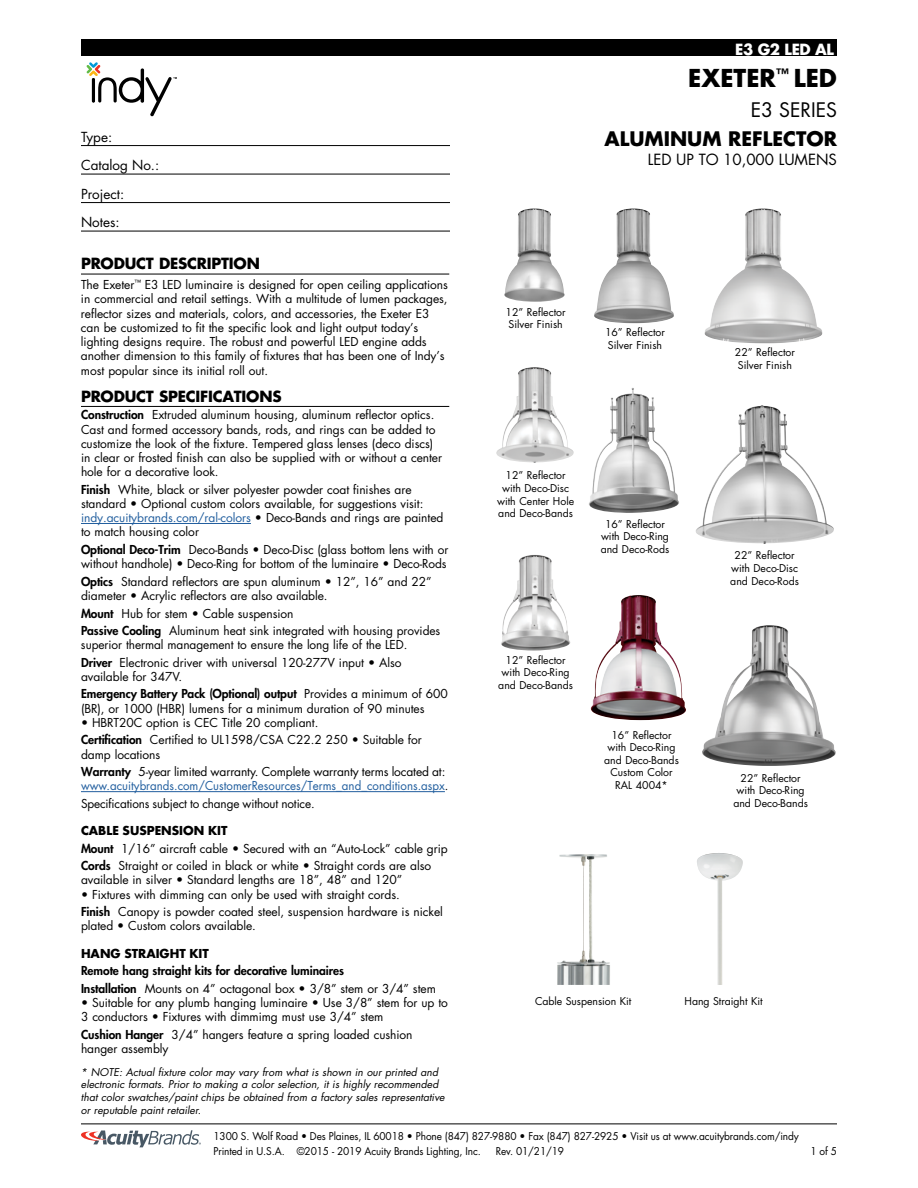
<style>
.page{position:relative;width:918px;height:1188px;background:#fff}
.page>*{position:absolute;margin:0;border:0;box-sizing:border-box;transform-origin:0 0}
.t1{font:700 24px "Futura Std";color:#000}
.t2{font:700 19.5px "Futura Std";color:#000}
.t3{font:19.5px "Futura Std";color:#000}
.t4{font:700 15px "Futura Std";letter-spacing:-.015em;color:#000}
.t5{font:15px "Futura Std";color:#000}
.t6{font:700 15px "Futura Std";letter-spacing:-.025em;color:#fff}
.t7{font:13.5px/28.5px "Futura Std";color:#000}
.t8{font:12px/14.2px "Futura Std";letter-spacing:-.005em;color:#000}
.t9{font:12px/17.5px "Futura Std";color:#215e9e;scale:.96 1}
.t10{font:800 12px/17.5px "Futura Std";letter-spacing:-.005em;color:#000}
.t11{font:700 12px "Futura Std";color:#000}
.t12{font:10.5px/12.6px "Futura Std";color:#000;text-align:center}
.t13{font:italic 10.5px/12.6px "Futura Std";color:#000}
.t14{font:10.5px/14.1px "Futura Std";color:#000;scale:.96 1}
.s1{font-weight:800}
.s2{color:#215e9e}
.s3{color:#000}
.s4{font-weight:700}
.s5{font-weight:400}
</style>
<div class="page">
<svg style="left:81px;top:1130px;width:120px;height:17px"></svg>
<hr style="left:81px;top:1124px;width:756px;height:1px;background:#000">
<div style="left:81px;top:39px;width:756px;height:17px;background:#000"></div>
<svg style="left:86px;top:62px;width:91px;height:54px"></svg>
<hr style="left:81px;top:145px;width:369px;height:1px;background:#000">
<hr style="left:81px;top:174px;width:369px;height:1px;background:#000">
<hr style="left:81px;top:202px;width:369px;height:1px;background:#000">
<hr style="left:81px;top:231px;width:369px;height:1px;background:#000">
<hr style="left:81px;top:274px;width:368px;height:1px;background:#000">
<hr style="left:81px;top:406px;width:368px;height:1px;background:#000">
<hr style="left:81px;top:523px;width:170px;height:1px;background:#215e9e">
<hr style="left:81px;top:791px;width:364px;height:1px;background:#215e9e">
<img style="left:557px;top:854px;width:53px;height:131px">
<img style="left:697px;top:853px;width:46px;height:132px">
<img style="left:696px;top:405px;width:138px;height:139px">
<img style="left:589px;top:388px;width:90px;height:125px">
<img style="left:496px;top:367px;width:78px;height:96px">
<img style="left:501px;top:555px;width:69px;height:96px">
<img style="left:702px;top:625px;width:134px;height:141px">
<img style="left:504px;top:208px;width:61px;height:94px">
<img style="left:705px;top:208px;width:118px;height:135px">
<img style="left:594px;top:208px;width:80px;height:116px">
<img style="left:591px;top:595px;width:95px;height:125px">
<p class="t7" style="left:81px;top:123px;width:80px">Type:<br>Catalog No.:<br>Project:<br>Notes:</p>
<p class="t4" style="left:81px;top:254px;width:180px">PRODUCT DESCRIPTION</p>
<p class="t8" style="left:81px;top:278px;width:368px">The Exeter<sup>™</sup> E3 LED luminaire is designed for open ceiling applications in commercial and retail settings. With a multitude of lumen packages, reflector sizes and materials, colors, and accessories, the Exeter E3 can be customized to fit the specific look and light output today’s lighting designs require. The robust and powerful LED engine adds another dimension to this family of fixtures that has been one of Indy’s most popular since its initial roll out.</p>
<p class="t4" style="left:81px;top:386px;width:202px">PRODUCT SPECIFICATIONS</p>
<p class="t8" style="left:81px;top:408px;width:363px"><span class="s1">Construction</span> Extruded aluminum housing, aluminum reflector optics.<br>Cast and formed accessory bands, rods, and rings can be added to customize the look of the fixture. Tempered glass lenses (deco discs) in clear or frosted finish can also be supplied with or without a center hole for a decorative look.</p>
<p class="t8" style="left:81px;top:482px;width:364px"><span class="s1">Finish</span> White, black or silver polyester powder coat finishes are standard • Optional custom colors available, for suggestions visit: <span class="s2">indy.acuitybrands.com/ral-colors</span> • Deco-Bands and rings are painted to match housing color</p>
<p class="t8" style="left:81px;top:543px;width:369px"><span class="s1">Optional Deco-Trim</span> Deco-Bands • Deco-Disc (glass bottom lens with or without handhole) • Deco-Ring for bottom of the luminaire • Deco-Rods</p>
<p class="t8" style="left:81px;top:574px;width:352px"><span class="s1">Optics</span> Standard reflectors are spun aluminum • 12”, 16” and 22” diameter • Acrylic reflectors are also available.</p>
<p class="t8" style="left:81px;top:604px;width:361px;line-height:17.5px"><span class="s1">Mount</span> Hub for stem • Cable suspension<br><span class="s1">Passive Cooling</span> Aluminum heat sink integrated with housing provides</p>
<p class="t8" style="left:81px;top:636px;width:328px;line-height:17.5px">superior thermal management to ensure the long life of the LED.<br><span class="s1">Driver</span> Electronic driver with universal 120-277V input • Also</p>
<p class="t8" style="left:81px;top:668px;width:368px;line-height:17.5px">available for 347V.<br><span class="s1">Emergency Battery Pack (Optional) output</span> Provides a minimum of 600</p>
<p class="t8" style="left:81px;top:701px;width:345px">(BR), or 1000 (HBR) lumens for a minimum duration of 90 minutes</p>
<p class="t8" style="left:81px;top:714px;width:342px;line-height:17.5px">• HBRT20C option is CEC Title 20 compliant.<br><span class="s1">Certification</span> Certified to UL1598/CSA C22.2 250 • Suitable for</p>
<p class="t8" style="left:81px;top:746px;width:366px;line-height:17.5px">damp locations<br><span class="s1">Warranty</span> 5-year limited warranty. Complete warranty terms located at:</p>
<p class="t9" style="left:81px;top:777px;width:384px">www.acuitybrands.com/CustomerResources/Terms_and_conditions.aspx<span class="s3">.<br>Specifications subject to change without notice.</span></p>
<p class="t8" style="left:81px;top:822px;width:368px;line-height:17.5px"><span class="s4">CABLE SUSPENSION KIT<br></span><span class="s1">Mount</span> 1/16” aircraft cable • Secured with an “Auto-Lock” cable grip<br><span class="s1">Cords</span> Straight or coiled in black or white • Straight cords are also</p>
<p class="t8" style="left:81px;top:873px;width:323px">available in silver • Standard lengths are 18”, 48” and 120”</p>
<p class="t8" style="left:81px;top:886px;width:363px;line-height:17.5px">• Fixtures with dimming can only be used with straight cords.<br><span class="s1">Finish</span> Canopy is powder coated steel, suspension hardware is nickel</p>
<p class="t8" style="left:81px;top:919px;width:176px">plated • Custom colors available.</p>
<p class="t11" style="left:81px;top:945px;width:129px">HANG STRAIGHT KIT</p>
<p class="t10" style="left:81px;top:962px;width:356px">Remote hang straight kits for decorative luminaires<br>Installation <span class="s5">Mounts on 4” octagonal box • 3/8” stem or 3/4” stem</span></p>
<p class="t8" style="left:81px;top:995px;width:369px">• Suitable for any plumb hanging luminaire • Use 3/8” stem for up to<br>3 conductors • Fixtures with dimmimg must use 3/4” stem</p>
<p class="t8" style="left:81px;top:1027px;width:333px"><span class="s1">Cushion Hanger</span> 3/4” hangers feature a spring loaded cushion hanger assembly</p>
<p class="t13" style="left:81px;top:1066px;width:365px">* NOTE: Actual fixture color may vary from what is shown in our printed and electronic formats. Prior to making a color selection, it is highly recommended that color swatches/paint chips be obtained from a factory sales representative or reputable paint retailer.</p>
<p class="t6" style="left:735px;top:39px;width:100px">E3 G2 LED AL</p>
<h1 class="t1" style="left:688px;top:62px;width:150px">EXETER<sup>™</sup> LED</h1>
<h2 class="t3" style="left:751px;top:97px;width:88px">E3 SERIES</h2>
<h2 class="t2" style="left:605px;top:126px;width:234px">ALUMINUM REFLECTOR</h2>
<p class="t5" style="left:648px;top:150px;width:191px">LED UP TO 10,000 LUMENS</p>
<p class="t12" style="left:506px;top:306px;width:62px;text-align:left">12” Reflector<br>Silver Finish</p>
<p class="t12" style="left:605px;top:326px;width:62px;text-align:left">16” Reflector<br>Silver Finish</p>
<p class="t12" style="left:497px;top:469px;width:79px">12” Reflector with Deco-Disc with Center Hole and Deco-Bands</p>
<p class="t12" style="left:601px;top:518px;width:70px">16” Reflector with Deco-Ring and Deco-Rods</p>
<p class="t12" style="left:498px;top:654px;width:76px">12” Reflector with Deco-Ring and Deco-Bands</p>
<p class="t12" style="left:604px;top:729px;width:76px">16” Reflector with Deco-Ring and Deco-Bands<br>Custom Color<br>RAL 4004*</p>
<p class="t12" style="left:735px;top:346px;width:62px;text-align:left">22” Reflector<br>Silver Finish</p>
<p class="t12" style="left:730px;top:549px;width:70px">22” Reflector with Deco-Disc and Deco-Rods</p>
<p class="t12" style="left:733px;top:772px;width:76px">22” Reflector with Deco-Ring and Deco-Bands</p>
<p class="t12" style="left:535px;top:995px;width:98px">Cable Suspension Kit</p>
<p class="t12" style="left:685px;top:995px;width:80px">Hang Straight Kit</p>
<p class="t14" style="left:213px;top:1130px;width:611px">1300 S. Wolf Road • Des Plaines, IL 60018 • Phone (847) 827-9880 • Fax (847) 827-2925 • Visit us at www.acuitybrands.com/indy<br>Printed in U.S.A. ©2015 - 2019 Acuity Brands Lighting, Inc.</p>
<p class="t14" style="left:496px;top:1144px;width:73px">Rev. 01/21/19</p>
<p class="t14" style="left:810px;top:1144px;width:29px">1 of 5</p>
</div>
